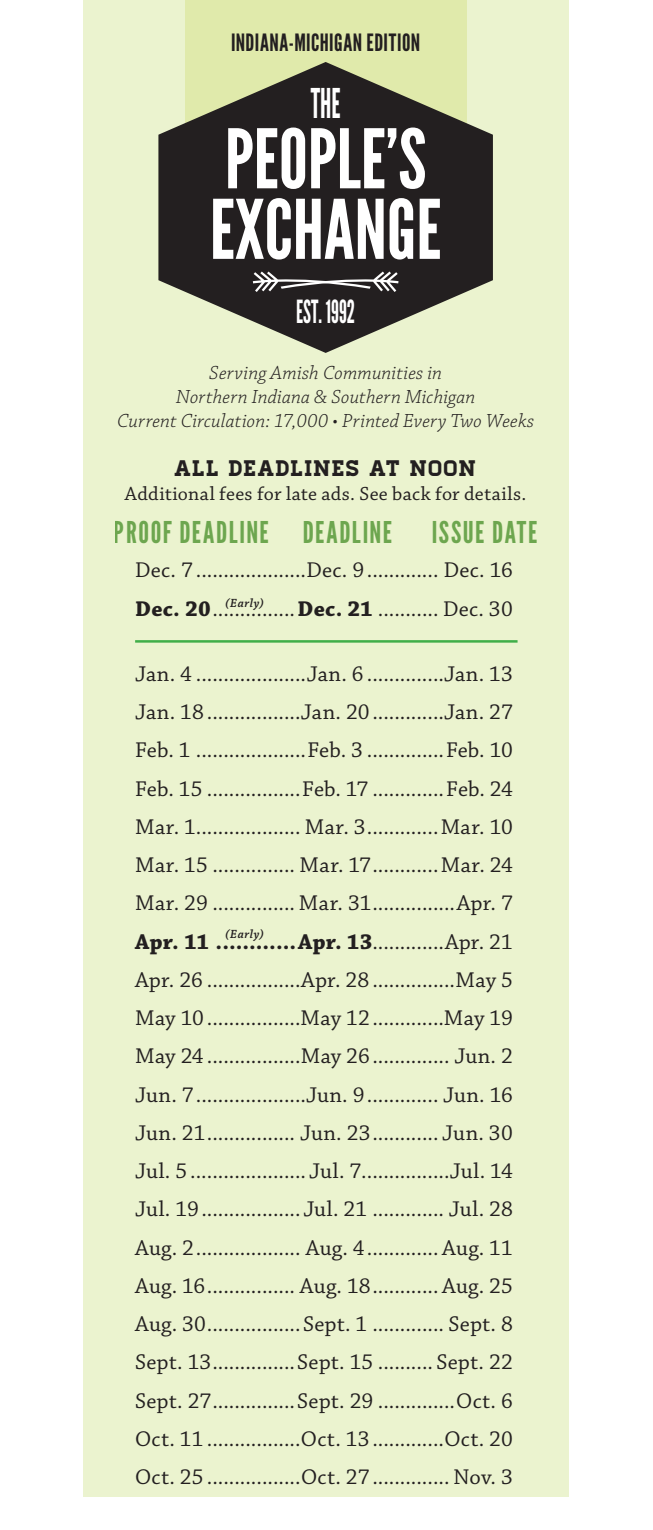
<style>
.page{position:relative;width:653px;height:1530px;background:#fff}
.page>*{position:absolute;margin:0;border:0;box-sizing:border-box;transform-origin:0 0}
.t1{font:81.75px "League Gothic";color:#fff}
.t2{font:41px "League Gothic";color:#fff;scale:.73 1}
.t3{font:31.75px "League Gothic";color:#fff;scale:.73 1}
.t4{font:30px "League Gothic";letter-spacing:.05em;color:#77af62}
.t5{font:23.75px "League Gothic";letter-spacing:.015em;color:#231f20}
.t6{font:22.5px "Chaparral Pro";letter-spacing:.01em;color:#231f20}
.t7{font:22.5px "Chaparral Pro";letter-spacing:-.01em;color:#231f20}
.t8{font:700 22.5px "Chaparral Pro";letter-spacing:.01em;color:#231f20}
.t9{font:22.5px "Homestead";letter-spacing:.06em;color:#231f20}
.t10{font:italic 300 20px "Chaparral Pro";letter-spacing:.01em;color:#231f20}
.t11{font:20px "Chaparral Pro";letter-spacing:.015em;color:#231f20}
.t12{font:italic 600 12.5px "Chaparral Pro";letter-spacing:.045em;color:#231f20}
.s1{font-weight:700}
.s2{font-weight:400}
</style>
<div class="page">
<div style="left:83px;top:0;width:485px;height:1496px;background:#ebf3cf"></div>
<div style="left:185px;top:0;width:281px;height:144px;background:#e0eaab"></div>
<svg style="left:158px;top:62px;width:335px;height:291px;fill:#231f20"></svg>
<svg style="left:253px;top:272px;width:145px;height:20px;background:#605d5e"></svg>
<hr style="left:135px;top:640px;width:382px;height:3px;background:#40ae49">
<p class="t5" style="left:231px;top:28px;width:191px">INDIANA-MICHIGAN EDITION</p>
<p class="t2" style="left:311px;top:79px;width:42px">THE</p>
<p class="t1" style="left:225px;top:110px;width:203px">PEOPLE’S</p>
<p class="t1" style="left:210px;top:181px;width:233px">EXCHANGE</p>
<p class="t3" style="left:296px;top:293px;width:82px">EST. 1992</p>
<p class="t10" style="left:209px;top:362px;width:234px">Serving Amish Communities in</p>
<p class="t10" style="left:176px;top:386px;width:301px">Northern Indiana &amp; Southern Michigan</p>
<p class="t10" style="left:117px;top:410px;width:418px">Current Circulation: 17,000 • Printed Every Two Weeks</p>
<p class="t9" style="left:175px;top:455px;width:303px">ALL DEADLINES AT NOON</p>
<p class="t11" style="left:125px;top:483px;width:403px">Additional fees for late ads. See back for details.</p>
<h3 class="t4" style="left:114px;top:515px;width:279px">PROOF DEADLINE DEADLINE</h3>
<h3 class="t4" style="left:431px;top:515px;width:107px">ISSUE DATE</h3>
<p class="t6" style="left:135px;top:558px;width:379px">Dec. 7....................Dec. 9............. Dec. 16</p>
<p class="t6" style="left:135px;top:596px;width:379px"><span class="s1">Dec. 20</span>...............<span class="s1">Dec. 21</span> ........... Dec. 30</p>
<p class="t12" style="left:225px;top:596px;width:40px">(Early)</p>
<p class="t6" style="left:135px;top:661px;width:379px">Jan. 4 ....................Jan. 6 ..............Jan. 13</p>
<p class="t6" style="left:135px;top:700px;width:379px">Jan. 18 .................Jan. 20.............Jan. 27</p>
<p class="t7" style="left:135px;top:738px;width:379px">Feb. 1 ....................Feb. 3 ..............Feb. 10</p>
<p class="t7" style="left:135px;top:776px;width:379px">Feb. 15 .................Feb. 17 .............Feb. 24</p>
<p class="t6" style="left:135px;top:814px;width:379px">Mar. 1................... Mar. 3.............Mar. 10</p>
<p class="t6" style="left:135px;top:853px;width:379px">Mar. 15 ............... Mar. 17............Mar. 24</p>
<p class="t6" style="left:135px;top:891px;width:379px">Mar. 29 ............... Mar. 31...............Apr. 7</p>
<p class="t8" style="left:135px;top:928px;width:379px">Apr. 11 ............Apr. 13<span class="s2">.............Apr. 21</span></p>
<p class="t6" style="left:135px;top:967px;width:379px">Apr. 26 .................Apr. 28 ...............May 5</p>
<p class="t6" style="left:135px;top:1006px;width:379px">May 10 .................May 12.............May 19</p>
<p class="t6" style="left:135px;top:1044px;width:379px">May 24 .................May 26.............. Jun. 2</p>
<p class="t6" style="left:135px;top:1082px;width:379px">Jun. 7....................Jun. 9............. Jun. 16</p>
<p class="t6" style="left:135px;top:1120px;width:379px">Jun. 21................ Jun. 23............ Jun. 30</p>
<p class="t6" style="left:135px;top:1159px;width:379px">Jul. 5 ..................... Jul. 7................Jul. 14</p>
<p class="t6" style="left:135px;top:1197px;width:379px">Jul. 19..................Jul. 21 ............. Jul. 28</p>
<p class="t6" style="left:135px;top:1235px;width:379px">Aug. 2................... Aug. 4............. Aug. 11</p>
<p class="t6" style="left:135px;top:1273px;width:379px">Aug. 16................ Aug. 18............ Aug. 25</p>
<p class="t6" style="left:135px;top:1312px;width:379px">Aug. 30.................Sept. 1 ............. Sept. 8</p>
<p class="t6" style="left:135px;top:1350px;width:379px">Sept. 13...............Sept. 15 .......... Sept. 22</p>
<p class="t6" style="left:135px;top:1388px;width:379px">Sept. 27...............Sept. 29 ..............Oct. 6</p>
<p class="t6" style="left:135px;top:1426px;width:379px">Oct. 11 .................Oct. 13.............Oct. 20</p>
<p class="t6" style="left:135px;top:1465px;width:379px">Oct. 25 .................Oct. 27.............. Nov. 3</p>
<p class="t12" style="left:225px;top:927px;width:40px">(Early)</p>
</div>
